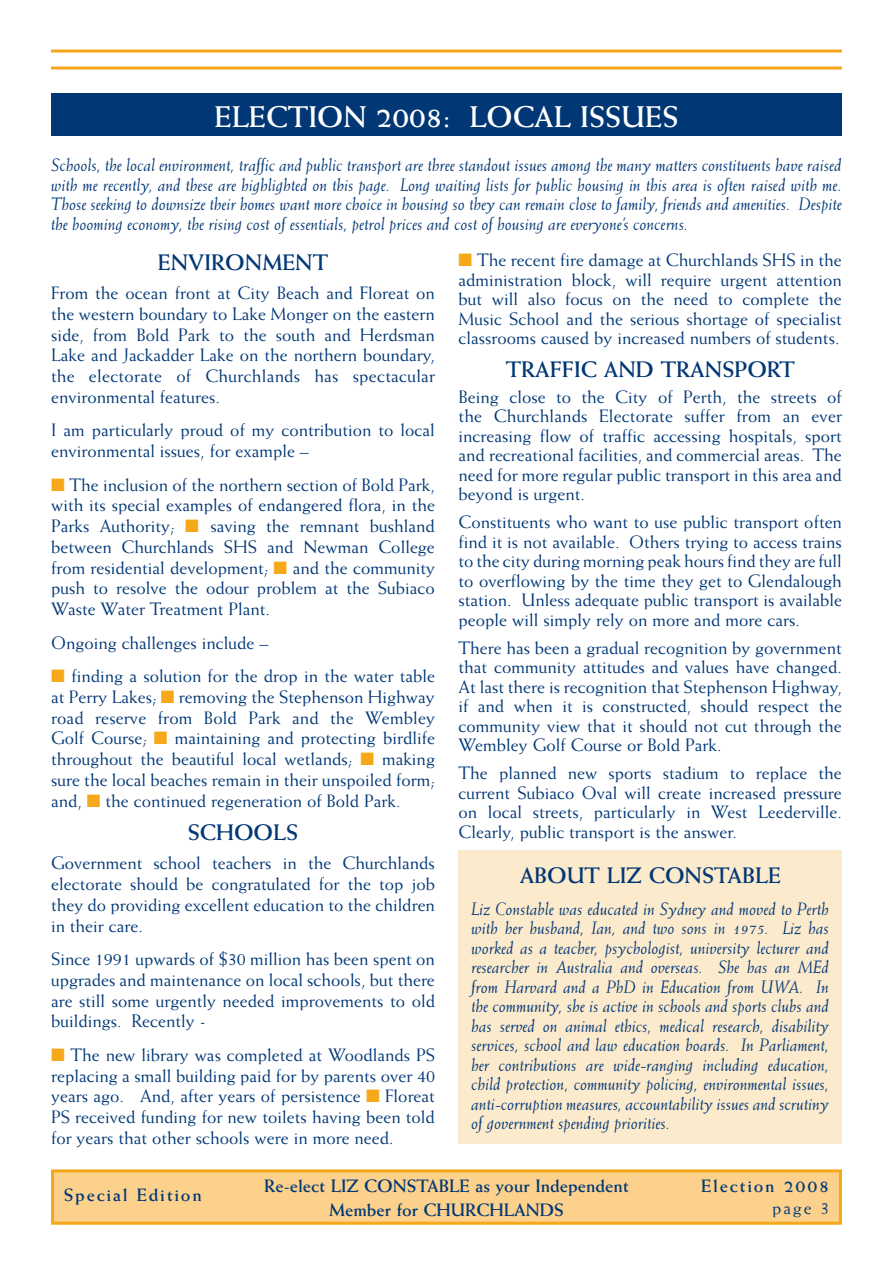
<style>
.page{position:relative;width:893px;height:1263px;background:#fff}
.page>*{position:absolute;margin:0;border:0;box-sizing:border-box;transform-origin:0 0}
.Headings{font:700 30px "Weiss";color:#fff}
.LizC-Galley{font:700 22.5px "Weiss";color:#013775}
.LizC-Galley-2{font:18px/20.7px "Weiss";color:#013775;text-align:justify}
.LizC-Galley-3{font:italic 18px/19.5px "Weiss";color:#013775;text-align:justify}
.t1{font:700 18px "Weiss";color:#013775}
.t2{font:700 18px "Weiss";letter-spacing:.1em;color:#013775}
.s1{color:#f5a91a}
</style>
<div class="page">
<hr style="left:51px;top:50px;width:791px;height:3px;background:#f5a91a">
<hr style="left:51px;top:67px;width:791px;height:3px;background:#f5a91a">
<div style="left:51px;top:1169px;width:791px;height:56px;background:#fcd18c;border:3px solid #f5a91a"></div>
<div style="left:51px;top:94px;width:791px;height:42px;background:#013775"></div>
<div style="left:459px;top:850px;width:383px;height:294px;background:#fceacc"></div>
<p class="Headings" style="left:215px;top:99px;width:465px">ELECTION 2008: LOCAL ISSUES</p>
<p class="LizC-Galley-3" style="left:51px;top:155px;width:792px">Schools, the local environment, traffic and public transport are three standout issues among the many matters constituents have raised with me recently, and these are highlighted on this page. Long waiting lists for public housing in this area is often raised with me.<br>Those seeking to downsize their homes want more choice in housing so they can remain close to family, friends and amenities. Despite the booming economy, the rising cost of essentials, petrol prices and cost of housing are everyone’s concerns.</p>
<p class="LizC-Galley" style="left:158px;top:249px;width:86px">Environment</p>
<p class="LizC-Galley-2" style="left:51px;top:282px;width:386px">From the ocean front at City Beach and Floreat on the western boundary to Lake Monger on the eastern side, from Bold Park to the south and Herdsman Lake and Jackadder Lake on the northern boundary, the electorate of Churchlands has spectacular environmental features.</p>
<p class="LizC-Galley-2" style="left:51px;top:420px;width:385px">I am particularly proud of my contribution to local environmental issues, for example –</p>
<p class="LizC-Galley-2" style="left:51px;top:474px;width:385px"><span class="s1">■</span> The inclusion of the northern section of Bold Park, with its special examples of endangered flora, in the Parks Authority; <span class="s1">■</span> saving the remnant bushland between Churchlands SHS and Newman College from residential development; <span class="s1">■</span> and the community push to resolve the odour problem at the Subiaco Waste Water Treatment Plant.</p>
<p class="LizC-Galley-2" style="left:51px;top:632px;width:219px">Ongoing challenges include –</p>
<p class="LizC-Galley-2" style="left:51px;top:665px;width:386px"><span class="s1">■</span> finding a solution for the drop in the water table at Perry Lakes; <span class="s1">■</span> removing the Stephenson Highway road reserve from Bold Park and the Wembley Golf Course; <span class="s1">■</span> maintaining and protecting birdlife throughout the beautiful local wetlands; <span class="s1">■</span> making sure the local beaches remain in their unspoiled form; and, <span class="s1">■</span> the continued regeneration of Bold Park.</p>
<p class="LizC-Galley" style="left:188px;top:819px;width:63px">Schools</p>
<p class="LizC-Galley-2" style="left:51px;top:853px;width:385px">Government school teachers in the Churchlands electorate should be congratulated for the top job they do providing excellent education to the children in their care.</p>
<p class="LizC-Galley-2" style="left:51px;top:948px;width:385px">Since 1991 upwards of $30 million has been spent on upgrades and maintenance on local schools, but there are still some urgently needed improvements to old buildings. Recently -</p>
<p class="LizC-Galley-2" style="left:51px;top:1044px;width:385px"><span class="s1">■</span> The new library was completed at Woodlands PS replacing a small building paid for by parents over 40 years ago. And, after years of persistence <span class="s1">■</span> Floreat PS received funding for new toilets having been told for years that other schools were in more need.</p>
<p class="LizC-Galley-2" style="left:459px;top:250px;width:385px;line-height:19.5px"><span class="s1">■</span> The recent fire damage at Churchlands SHS in the administration block, will require urgent attention but will also focus on the need to complete the Music School and the serious shortage of specialist classrooms caused by increased numbers of students.</p>
<p class="LizC-Galley" style="left:506px;top:356px;width:57px">Traffic</p>
<p class="LizC-Galley" style="left:604px;top:356px;width:185px">and Trans po rt</p>
<p class="LizC-Galley-2" style="left:459px;top:386px;width:385px;line-height:19.5px">Being close to the City of Perth, the streets of the Churchlands Electorate suffer from an ever increasing flow of traffic accessing hospitals, sport and recreational facilities, and commercial areas. The need for more regular public transport in this area and beyond is urgent.</p>
<p class="LizC-Galley-2" style="left:459px;top:512px;width:385px;line-height:19.5px">Constituents who want to use public transport often find it is not available. Others trying to access trains to the city during morning peak hours find they are full to overflowing by the time they get to Glendalough station. Unless adequate public transport is available people will simply rely on more and more cars.</p>
<p class="LizC-Galley-2" style="left:459px;top:637px;width:385px;line-height:19.5px">There has been a gradual recognition by government that community attitudes and values have changed.<br>At last there is recognition that Stephenson Highway, if and when it is constructed, should respect the community view that it should not cut through the Wembley Golf Course or Bold Park.</p>
<p class="LizC-Galley-2" style="left:459px;top:763px;width:385px;line-height:19.5px">The planned new sports stadium to replace the current Subiaco Oval will create increased pressure on local streets, particularly in West Leederville.<br>Clearly, public transport is the answer.</p>
<p class="LizC-Galley" style="left:520px;top:862px;width:263px">ABOUT LIZ CONSTABLE</p>
<p class="LizC-Galley-3" style="left:471px;top:899px;width:359px">Liz Constable was educated in Sydney and moved to Perth with her husband, Ian, and two sons in 1975. Liz has worked as a teacher, psychologist, university lecturer and researcher in Australia and overseas. She has an MEd from Harvard and a PhD in Education from UWA. In the community, she is active in schools and sports clubs and has served on animal ethics, medical research, disability services, school and law education boards. In Parliament, her contributions are wide-ranging including education, child protection, community policing, environmental issues, anti-corruption measures, accountability issues and scrutiny of government spending priorities.</p>
<p class="t2" style="left:64px;top:1184px;width:140px">Special Edition</p>
<p class="t1" style="left:264px;top:1175px;width:366px">Re-elect LIZ CONSTABLE as your Independent</p>
<p class="t1" style="left:329px;top:1199px;width:122px">Member for CHUR</p>
<p class="t1" style="left:476px;top:1199px;width:89px">CHLANDS</p>
<p class="t2" style="left:701px;top:1175px;width:130px">Election 2008</p>
<p class="LizC-Galley-2" style="left:772px;top:1197px;width:58px">page 3</p>
</div>
